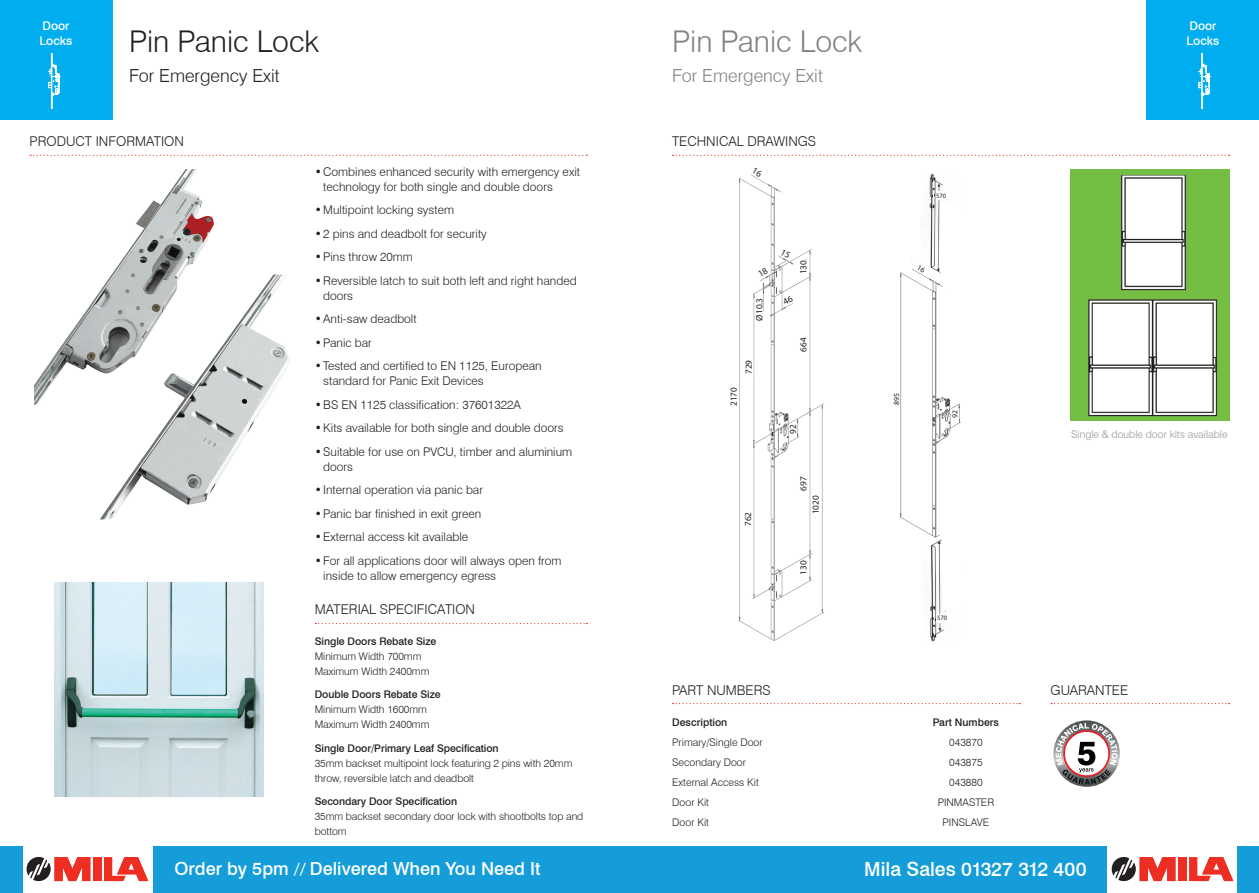
<style>
.page{position:relative;width:1259px;height:893px;background:#fff}
.page>*{position:absolute;margin:0;border:0;box-sizing:border-box;transform-origin:0 0}
.t1{font:300 30px "Swiss 721 BT";color:#231f20}
.t2{font:300 30px "Swiss 721 BT";color:#808285}
.t3{font:500 19.5px "Swiss 721 BT";color:#fff}
.t4{font:500 18px "Swiss 721 BT";color:#fff}
.t5{font:300 18px "Swiss 721 BT";color:#231f20}
.t6{font:300 18px "Swiss 721 BT";color:#808285}
.t7{font:300 13.5px "Swiss 721 BT";color:#231f20}
.t8{font:300 12px/15px "Swiss 721 BT";color:#231f20}
.t9{font:500 12px/14.4px "Swiss 721 BT";color:#fff}
.t10{font:300 10.5px/15px "Swiss 721 BT";letter-spacing:-.005em;color:#231f20}
.t11{font:500 10.5px "Swiss 721 BT";letter-spacing:-.005em;color:#231f20}
.t12{font:300 10.5px "Swiss 721 BT";color:#939598}
.t13{font:9.3px "Myriad Pro";letter-spacing:-.005em;color:#231f20}
.t14{font:6.6px "Myriad Pro";color:#231f20}
.s1{font-family:"Myriad Pro";font-weight:400}
</style>
<div class="page">
<div style="left:0;top:0;width:112px;height:119px;background:#00aeef"></div>
<div style="left:1147px;top:0;width:112px;height:119px;background:#00aeef"></div>
<div style="left:0;top:846px;width:629px;height:47px;background:#149dd9"></div>
<div style="left:629px;top:846px;width:630px;height:47px;background:#149dd9"></div>
<div style="left:1107px;top:838px;width:129px;height:55px;background:#fff"></div>
<div style="left:1178px;top:857px;width:8px;height:24px;background:#ee2e22"></div>
<svg style="left:1111px;top:857px;width:64px;height:25px"></svg>
<svg style="left:1189px;top:857px;width:44px;height:24px"></svg>
<div style="left:23px;top:838px;width:129px;height:55px;background:#fff"></div>
<div style="left:93px;top:857px;width:8px;height:24px;background:#ee2e22"></div>
<svg style="left:26px;top:857px;width:64px;height:25px"></svg>
<svg style="left:104px;top:857px;width:44px;height:24px"></svg>
<svg style="left:1198px;top:53px;width:13px;height:56px"></svg>
<svg style="left:48px;top:53px;width:13px;height:56px"></svg>
<svg style="left:30px;top:155px;width:557px;height:1px"></svg>
<svg style="left:672px;top:703px;width:348px;height:1px"></svg>
<img style="left:54px;top:583px;width:209px;height:214px">
<img style="left:738px;top:183px;width:86px;height:458px">
<div style="left:796px;top:260px;width:12px;height:17px;background:#fff"></div>
<div style="left:755px;top:294px;width:8px;height:27px;background:#fff"></div>
<div style="left:794px;top:338px;width:14px;height:17px;background:#fff"></div>
<div style="left:742px;top:360px;width:11px;height:17px;background:#fff"></div>
<div style="left:794px;top:476px;width:14px;height:18px;background:#fff"></div>
<div style="left:789px;top:424px;width:7px;height:12px;background:#fff"></div>
<div style="left:742px;top:512px;width:10px;height:17px;background:#fff"></div>
<div style="left:799px;top:561px;width:9px;height:17px;background:#fff"></div>
<div style="left:812px;top:500px;width:8px;height:17px;background:#fff"></div>
<img style="left:899px;top:272px;width:62px;height:258px">
<div style="left:952px;top:411px;width:6px;height:11px;background:#fff"></div>
<img style="left:929px;top:183px;width:14px;height:18px">
<div style="left:935px;top:191px;width:14px;height:8px;background:#fff"></div>
<img style="left:922px;top:530px;width:24px;height:112px">
<div style="left:936px;top:615px;width:14px;height:7px;background:#fff"></div>
<svg style="left:942px;top:530px;width:5px;height:81px"></svg>
<img style="left:1070px;top:183px;width:159px;height:238px">
<svg style="left:1051px;top:703px;width:178px;height:1px"></svg>
<svg style="left:315px;top:623px;width:272px;height:1px"></svg>
<svg style="left:1053px;top:720px;width:66px;height:67px"></svg>
<svg style="left:1055px;top:723px;width:62px;height:62px"></svg>
<img style="left:34px;top:169px;width:180px;height:236px">
<img style="left:100px;top:274px;width:190px;height:245px">
<svg style="left:672px;top:155px;width:557px;height:28px"></svg>
<svg style="left:750px;top:241px;width:47px;height:40px"></svg>
<svg style="left:782px;top:294px;width:13px;height:12px"></svg>
<svg style="left:909px;top:201px;width:51px;height:81px"></svg>
<p class="t9" style="left:40px;top:19px;width:34px">Door<br>Locks</p>
<h1 class="t1" style="left:129px;top:24px;width:192px">Pin Panic Lock</h1>
<h3 class="t5" style="left:129px;top:65px;width:152px">For Emergency Exit</h3>
<p class="t7" style="left:30px;top:133px;width:156px">PRODUCT INFORMATION</p>
<p class="t8" style="left:323px;top:164px;width:258px;text-indent:-9px">•Combines enhanced security with emergency exit technology for both single and double doors</p>
<p class="t8" style="left:315px;top:202px;width:141px">•Multipoint locking system</p>
<p class="t8" style="left:315px;top:226px;width:174px">•2 pins and deadbolt for security</p>
<p class="t8" style="left:315px;top:249px;width:100px">•Pins throw 20mm</p>
<p class="t8" style="left:323px;top:273px;width:255px;text-indent:-9px">•Reversible latch to suit both left and right handed doors</p>
<p class="t8" style="left:315px;top:311px;width:103px">•Anti-saw deadbolt</p>
<p class="t8" style="left:315px;top:335px;width:59px">•Panic bar</p>
<p class="t8" style="left:323px;top:358px;width:220px;text-indent:-9px">•Tested and certified to EN 1125, European standard for Panic Exit Devices</p>
<p class="t8" style="left:315px;top:397px;width:208px">•BS EN 1125 classification: 37601322A</p>
<p class="t8" style="left:315px;top:421px;width:250px">•Kits available for both single and double doors</p>
<p class="t8" style="left:323px;top:444px;width:250px;text-indent:-9px">•Suitable for use on PVCU, timber and aluminium doors</p>
<p class="t8" style="left:315px;top:483px;width:170px">•Internal operation via panic bar</p>
<p class="t8" style="left:315px;top:506px;width:168px">•Panic bar finished in exit green</p>
<p class="t8" style="left:315px;top:530px;width:155px">•External access kit available</p>
<p class="t8" style="left:323px;top:553px;width:240px;text-indent:-9px">•For all applications door will always open from inside to allow emergency egress</p>
<p class="t7" style="left:315px;top:601px;width:162px">MATERIAL SPECIFICATION</p>
<p class="t11" style="left:315px;top:634px;width:123px">Single Doors Rebate Size</p>
<p class="t10" style="left:315px;top:648px;width:116px">Minimum Width 700mm<br>Maximum Width 2400mm</p>
<p class="t11" style="left:315px;top:688px;width:127px">Double Doors Rebate Size</p>
<p class="t10" style="left:315px;top:702px;width:116px">Minimum Width 1600mm<br>Maximum Width 2400mm</p>
<p class="t11" style="left:315px;top:741px;width:185px">Single Door/Primary Leaf Specification</p>
<p class="t10" style="left:315px;top:755px;width:259px">35mm backset multipoint lock featuring 2 pins with 20mm throw, reversible latch and deadbolt</p>
<p class="t11" style="left:315px;top:795px;width:144px">Secondary Door Specification</p>
<p class="t10" style="left:315px;top:809px;width:270px">35mm backset secondary door lock with shootbolts top and bottom</p>
<p class="t9" style="left:1189px;top:19px;width:29px">Door</p>
<h1 class="t2" style="left:672px;top:24px;width:192px">Pin Panic Lock</h1>
<p class="t9" style="left:1186px;top:33px;width:34px">Locks</p>
<h3 class="t6" style="left:672px;top:65px;width:152px">For Emergency Exit</h3>
<p class="t7" style="left:672px;top:133px;width:146px">TECHNICAL DRAWINGS</p>
<p class="t13" style="left:753px;top:321px;width:24px;rotate:-90deg">Ø10.3</p>
<p class="t13" style="left:728px;top:406px;width:20px;rotate:-90deg">2170</p>
<p class="t13" style="left:743px;top:374px;width:16px;rotate:-90deg">729</p>
<p class="t13" style="left:742px;top:526px;width:16px;rotate:-90deg">762</p>
<p class="t13" style="left:797px;top:274px;width:16px;rotate:-90deg">130</p>
<p class="t13" style="left:797px;top:352px;width:16px;rotate:-90deg">664</p>
<p class="t13" style="left:787px;top:434px;width:11px;rotate:-90deg">92</p>
<p class="t13" style="left:797px;top:490px;width:16px;rotate:-90deg">697</p>
<p class="t13" style="left:810px;top:514px;width:20px;rotate:-90deg">1020</p>
<p class="t13" style="left:797px;top:575px;width:16px;rotate:-90deg">130</p>
<p class="t14" style="left:936px;top:191px;width:12px">570</p>
<p class="t14" style="left:937px;top:614px;width:12px">570</p>
<p class="t7" style="left:672px;top:681px;width:100px">PART NUMBERS</p>
<p class="t11" style="left:672px;top:715px;width:57px">Description</p>
<p class="t11" style="left:933px;top:715px;width:68px">Part Numbers</p>
<p class="t10" style="left:672px;top:734px;width:92px">Primary/Single Door</p>
<p class="t10" style="left:949px;top:734px;width:35px">043870</p>
<p class="t10" style="left:672px;top:754px;width:75px">Secondary Door</p>
<p class="t10" style="left:949px;top:754px;width:35px">043875</p>
<p class="t10" style="left:672px;top:774px;width:88px">External Access Kit</p>
<p class="t10" style="left:949px;top:774px;width:35px">043880</p>
<p class="t10" style="left:672px;top:794px;width:38px">Door Kit</p>
<p class="t10" style="left:937px;top:794px;width:58px">PINMASTER</p>
<p class="t10" style="left:672px;top:814px;width:38px">Door Kit</p>
<p class="t10" style="left:942px;top:814px;width:48px">PINSLAVE</p>
<p class="t12" style="left:1071px;top:428px;width:158px">Single &amp; double door kits available</p>
<p class="t7" style="left:1050px;top:681px;width:79px">GUARANTEE</p>
<h3 class="t4" style="left:174px;top:858px;width:368px">Order by 5pm <span class="s1">//</span> Delivered When You Need It</h3>
<h2 class="t3" style="left:864px;top:858px;width:224px">Mila Sales 01327 312 400</h2>
</div>
